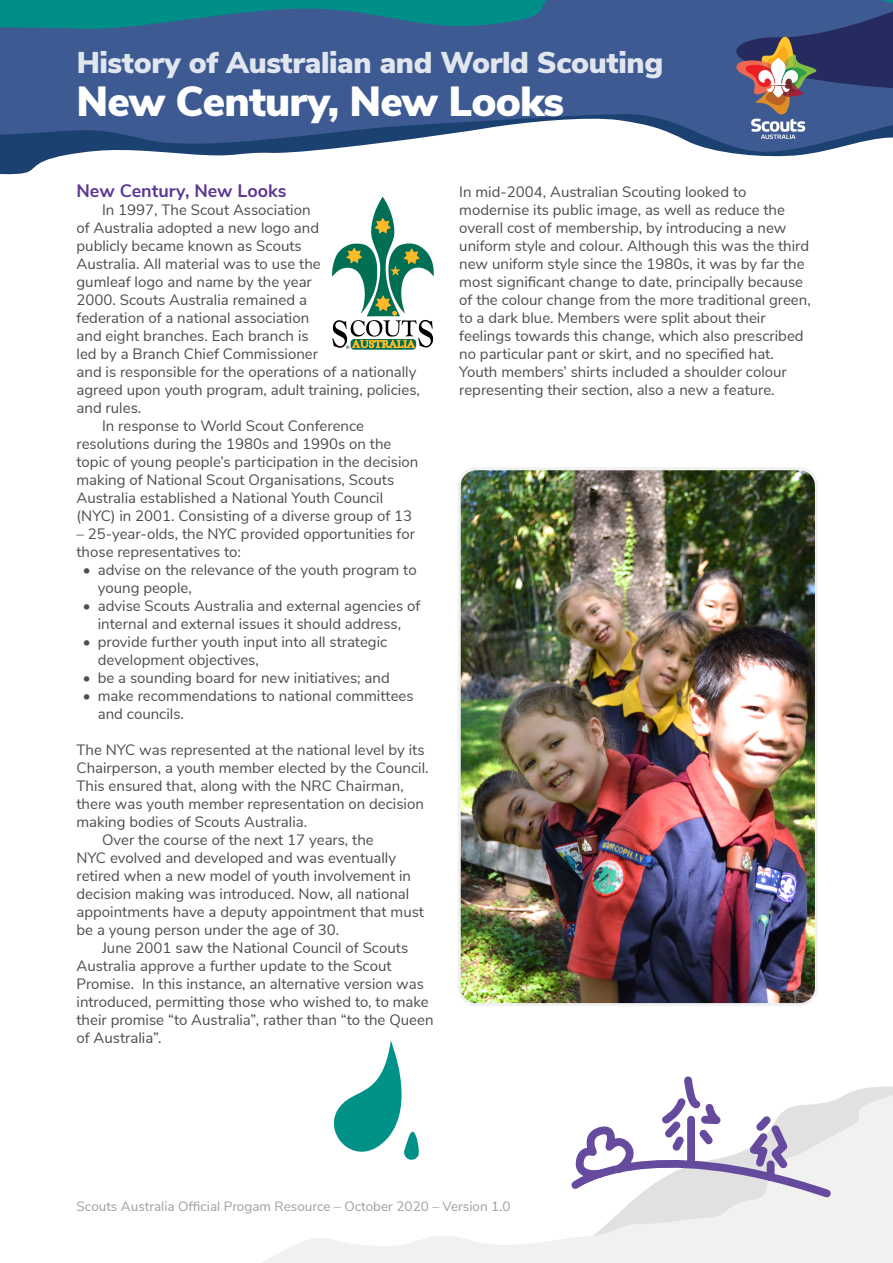
<style>
.page{position:relative;width:893px;height:1263px;background:#fff}
.page>*{position:absolute;margin:0;border:0;box-sizing:border-box;transform-origin:0 0}
.t1{font:900 42px "Nunito Sans";letter-spacing:-.02em;color:#fff}
.t2{font:900 30px "Nunito Sans";letter-spacing:-.01em;color:#fff}
.t3{font:700 18px "Nunito Sans";color:#5c3896}
.t4{font:15px/18px "Nunito Sans";color:#4d4d4f}
.t5{font:13.5px "Nunito Sans";color:#9d9fa2}
</style>
<div class="page">
<svg style="left:263px;top:1086px;width:630px;height:177px"></svg>
<svg style="left:0;top:139px;width:875px;height:58px"></svg>
<svg style="left:567px;top:1076px;width:270px;height:127px"></svg>
<svg style="left:323px;top:1041px;width:97px;height:130px"></svg>
<img style="left:462px;top:471px;width:352px;height:531px">
<div style="left:458px;top:467px;width:360px;height:539px;border:3px solid #f1f1f2;border-radius:17px"></div>
<svg style="left:332px;top:197px;width:102px;height:153px"></svg>
<svg style="left:0;top:0;width:893px;height:139px;background:#3e628f"></svg>
<h2 class="t2" style="left:77px;top:40px;width:588px">History of Australian and World Scouting</h2>
<h1 class="t1" style="left:77px;top:71px;width:489px">New Century, New Looks</h1>
<p class="t3" style="left:77px;top:177px;width:211px">New Century, New Looks</p>
<p class="t4" style="left:102px;top:199px;width:210px">In 1997, The Scout Association</p>
<p class="t4" style="left:77px;top:217px;width:244px">of Australia adopted a new logo and</p>
<p class="t4" style="left:77px;top:235px;width:227px">publicly became known as Scouts</p>
<p class="t4" style="left:77px;top:253px;width:246px">Australia. All material was to use the</p>
<p class="t4" style="left:77px;top:271px;width:237px">gumleaf logo and name by the year</p>
<p class="t4" style="left:77px;top:289px;width:232px">2000. Scouts Australia remained a</p>
<p class="t4" style="left:77px;top:307px;width:234px">federation of a national association</p>
<p class="t4" style="left:77px;top:325px;width:234px">and eight branches. Each branch is</p>
<p class="t4" style="left:77px;top:343px;width:243px">led by a Branch Chief Commissioner</p>
<p class="t4" style="left:77px;top:361px;width:341px">and is responsible for the operations of a nationally</p>
<p class="t4" style="left:77px;top:379px;width:345px">agreed upon youth program, adult training, policies,</p>
<p class="t4" style="left:77px;top:397px;width:66px">and rules.</p>
<p class="t4" style="left:102px;top:415px;width:264px">In response to World Scout Conference</p>
<p class="t4" style="left:77px;top:433px;width:316px">resolutions during the 1980s and 1990s on the</p>
<p class="t4" style="left:77px;top:451px;width:343px">topic of young people’s participation in the decision</p>
<p class="t4" style="left:77px;top:469px;width:319px">making of National Scout Organisations, Scouts</p>
<p class="t4" style="left:77px;top:487px;width:308px">Australia established a National Youth Council</p>
<p class="t4" style="left:77px;top:505px;width:337px">(NYC) in 2001. Consisting of a diverse group of 13</p>
<p class="t4" style="left:77px;top:523px;width:340px">– 25-year-olds, the NYC provided opportunities for those representatives to:</p>
<p class="t4" style="left:98px;top:559px;width:320px;text-indent:-15px">• advise on the relevance of the youth program to young people,</p>
<p class="t4" style="left:83px;top:595px;width:339px;text-align:center">• advise Scouts Australia and external agencies of internal and external issues it should address,</p>
<p class="t4" style="left:98px;top:631px;width:291px;text-indent:-15px">• provide further youth input into all strategic development objectives,</p>
<p class="t4" style="left:83px;top:667px;width:308px">• be a sounding board for new initiatives; and</p>
<p class="t4" style="left:98px;top:685px;width:317px;text-indent:-15px">• make recommendations to national committees and councils.</p>
<p class="t4" style="left:77px;top:739px;width:349px">The NYC was represented at the national level by its</p>
<p class="t4" style="left:77px;top:757px;width:354px">Chairperson, a youth member elected by the Council.</p>
<p class="t4" style="left:77px;top:775px;width:329px">This ensured that, along with the NRC Chairman,</p>
<p class="t4" style="left:77px;top:793px;width:349px">there was youth member representation on decision</p>
<p class="t4" style="left:77px;top:811px;width:232px">making bodies of Scouts Australia.</p>
<p class="t4" style="left:102px;top:829px;width:273px">Over the course of the next 17 years, the</p>
<p class="t4" style="left:77px;top:847px;width:321px">NYC evolved and developed and was eventually</p>
<p class="t4" style="left:77px;top:865px;width:336px">retired when a new model of youth involvement in</p>
<p class="t4" style="left:77px;top:883px;width:334px">decision making was introduced. Now, all national</p>
<p class="t4" style="left:77px;top:901px;width:349px">appointments have a deputy appointment that must</p>
<p class="t4" style="left:77px;top:919px;width:264px">be a young person under the age of 30.</p>
<p class="t4" style="left:102px;top:937px;width:308px">June 2001 saw the National Council of Scouts</p>
<p class="t4" style="left:77px;top:955px;width:317px">Australia approve a further update to the Scout</p>
<p class="t4" style="left:77px;top:973px;width:349px">Promise. In this instance, an alternative version was</p>
<p class="t4" style="left:77px;top:991px;width:354px">introduced, permitting those who wished to, to make</p>
<p class="t4" style="left:77px;top:1009px;width:358px">their promise “to Australia”, rather than “to the Queen</p>
<p class="t4" style="left:77px;top:1027px;width:87px">of Australia”.</p>
<p class="t4" style="left:459px;top:181px;width:353px">In mid-2004, Australian Scouting looked to modernise its public image, as well as reduce the overall cost of membership, by introducing a new uniform style and colour. Although this was the third new uniform style since the 1980s, it was by far the most significant change to date, principally because of the colour change from the more traditional green, to a dark blue. Members were split about their feelings towards this change, which also prescribed no particular pant or skirt, and no specified hat.<br>Youth members’ shirts included a shoulder colour representing their section, also a new a feature.</p>
<p class="t5" style="left:77px;top:1196px;width:435px">Scouts Australia Official Progam Resource – October 2020 – Version 1.0</p>
</div>
